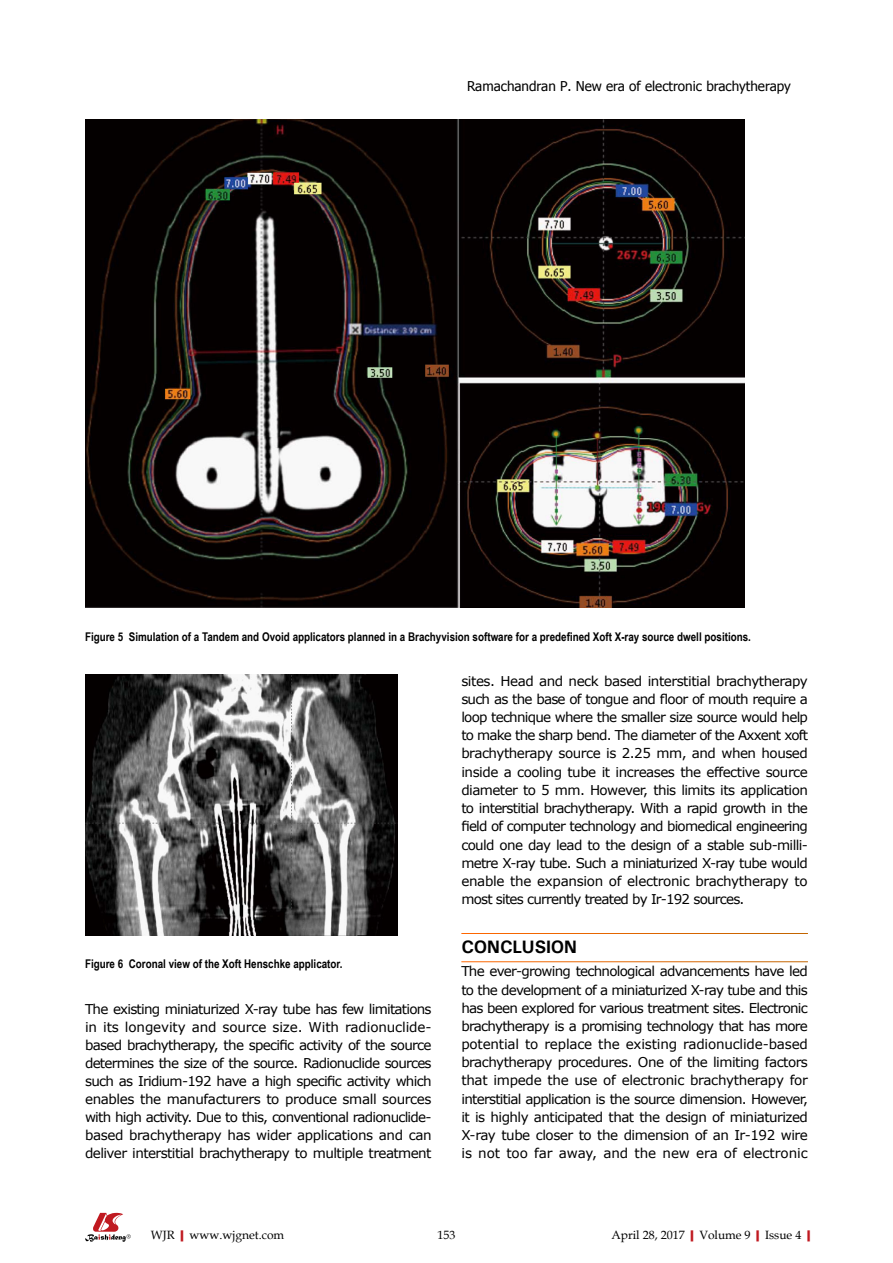
<style>
.page{position:relative;width:893px;height:1263px;background:#fff}
.page>*{position:absolute;margin:0;border:0;box-sizing:border-box;transform-origin:0 0}
.t1{font:700 18px "Univers";letter-spacing:-.01em;color:#000}
.t2{font:13.5px/18.1px "Verdana";letter-spacing:-.055em;color:#000;text-align:justify}
.t3{font:13.5px "Tahoma";color:#000}
.t4{font:700 12px "Arial Narrow";color:#000}
.t5{font:12px "Book Antiqua";color:#000}
.s1{font-weight:700;color:#c01920}
</style>
<div class="page">
<svg style="left:85px;top:1213px;width:46px;height:29px"></svg>
<img style="left:85px;top:119px;width:659px;height:488px">
<img style="left:85px;top:675px;width:312px;height:261px">
<p class="t3" style="left:467px;top:77px;width:325px">Ramachandran P. New era of electronic brachytherapy</p>
<p class="t4" style="left:85px;top:628px;width:667px">Figure 5 Simulation of a Tandem and Ovoid applicators planned in a Brachyvision software for a predefined Xoft X-ray source dwell positions.</p>
<p class="t4" style="left:85px;top:954px;width:259px">Figure 6 Coronal view of the Xoft Henschke applicator.</p>
<p class="t2" style="left:85px;top:1000px;width:348px;text-align:left">The existing miniaturized X-ray tube has few limitations in its longevity and source size. With radionuclide&shy;based brachytherapy, the specific activity of the source determines the size of the source. Radionuclide sources such as Iridium-192 have a high specific activity which enables the manufacturers to produce small sources with high activity. Due to this, conventional radionuclide&shy;based brachytherapy has wider applications and can deliver interstitial brachytherapy to multiple treatment</p>
<p class="t2" style="left:461px;top:672px;width:348px">sites. Head and neck based interstitial brachytherapy such as the base of tongue and floor of mouth require a loop technique where the smaller size source would help to make the sharp bend. The diameter of the Axxent xoft brachytherapy source is 2.25 mm, and when housed inside a cooling tube it increases the effective source diameter to 5 mm. However, this limits its application to interstitial brachytherapy. With a rapid growth in the field of computer technology and biomedical engineering could one day lead to the design of a stable sub-milli&shy;metre X-ray tube. Such a miniaturized X-ray tube would enable the expansion of electronic brachytherapy to most sites currently treated by Ir-192 sources.</p>
<p class="t1" style="left:461px;top:935px;width:117px">CONCLUSION</p>
<p class="t2" style="left:461px;top:962px;width:348px">The ever-growing technological advancements have led to the development of a miniaturized X-ray tube and this has been explored for various treatment sites. Electronic brachytherapy is a promising technology that has more potential to replace the existing radionuclide-based brachytherapy procedures. One of the limiting factors that impede the use of electronic brachytherapy for interstitial application is the source dimension. However, it is highly anticipated that the design of miniaturized X-ray tube closer to the dimension of an Ir-192 wire is not too far away, and the new era of electronic</p>
<p class="t5" style="left:151px;top:1226px;width:135px">WJR<span class="s1">|</span>www.wjgnet.com</p>
<p class="t5" style="left:437px;top:1226px;width:19px">153</p>
<p class="t5" style="left:611px;top:1226px;width:206px">April 28, 2017<span class="s1">|</span>Volume 9<span class="s1">|</span>Issue 4<span class="s1">|</span></p>
</div>
